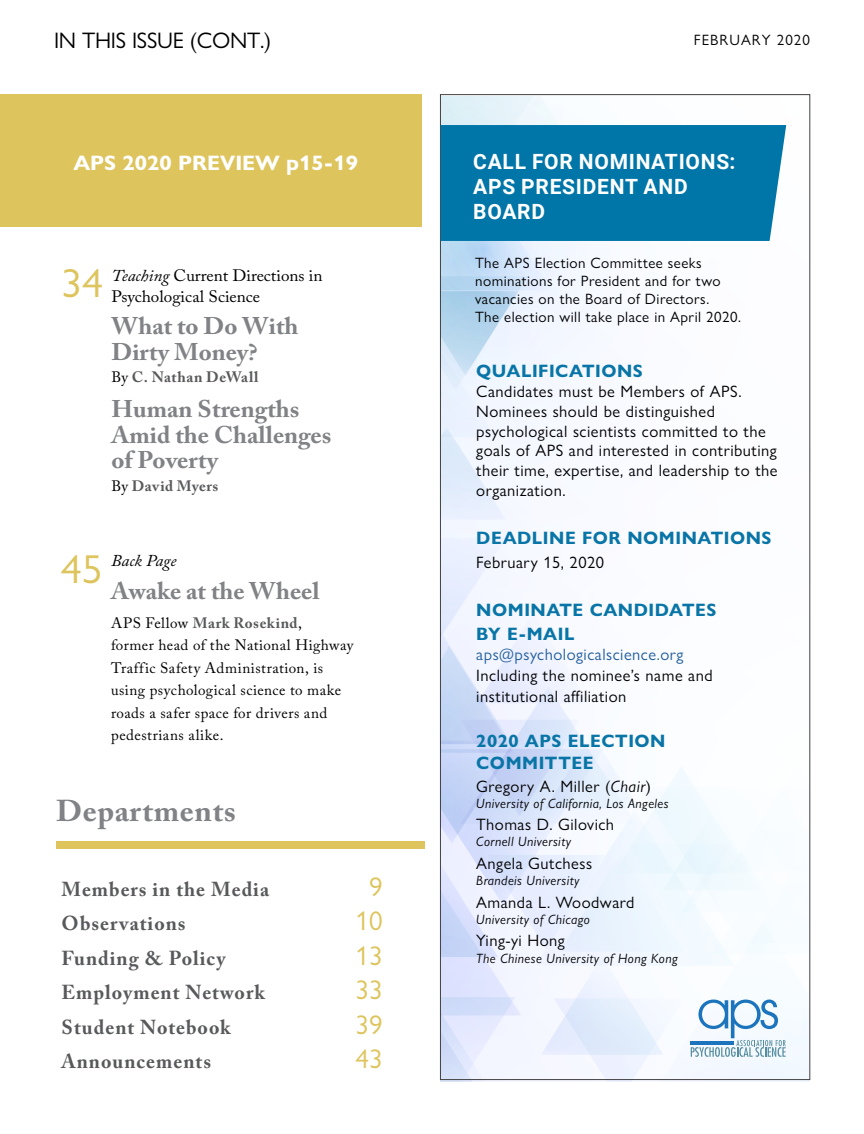
<style>
.page{position:relative;width:864px;height:1134px;background:#fff}
.page>*{position:absolute;margin:0;border:0;box-sizing:border-box;transform-origin:0 0}
.t1{font:40.5px "Gill Sans Nova";color:#ddc45c;scale:1.04 1}
.t2{font:700 30px "Adobe Caslon Pro";letter-spacing:.02em;color:#808285;scale:1.04 1}
.t3{font:27px "Gill Sans Nova";color:#ddc45c}
.t4{font:700 24px/25.7px "Adobe Caslon Pro";color:#808285;scale:1.04 1}
.t5{font:22.5px "Gill Sans Nova";letter-spacing:-.01em;color:#000}
.t6{font:700 21px/25.2px "Roboto";letter-spacing:.035em;color:#fff}
.t7{font:700 21px "Gill Sans Nova";color:#fff;scale:1.04 1}
.t8{font:700 20.1px "Adobe Caslon Pro";letter-spacing:.05em;color:#58595b}
.t9{font:700 18px/24px "Gill Sans Nova";letter-spacing:.03em;color:#0975a7}
.t10{font:16.5px/19.8px "Gill Sans Nova";letter-spacing:.03em;color:#000}
.t11{font:16.5px/21px "Adobe Caslon Pro";color:#000;scale:1.04 1}
.t12{font:16.5px "Gill Sans Nova";letter-spacing:.03em;color:#215e9e}
.t13{font:italic 16.5px "Adobe Caslon Pro";color:#000;scale:1.04 1}
.t14{font:15px/22.5px "Adobe Caslon Pro";letter-spacing:.03em;color:#000}
.t15{font:15px/18px "Gill Sans Nova";letter-spacing:.03em;color:#000}
.t16{font:700 15px "Adobe Caslon Pro";letter-spacing:.035em;color:#58595b}
.t17{font:15px "Gill Sans Nova";letter-spacing:.07em;color:#000}
.t18{font:italic 13.5px "Gill Sans Nova";letter-spacing:.03em;color:#000}
.s1{font-style:italic}
.s2{font-weight:400;color:#000}
.s3{font-weight:700;color:#58595b}
</style>
<div class="page">
<svg style="left:442px;top:125px;width:345px;height:413px"></svg>
<svg style="left:442px;top:96px;width:125px;height:436px"></svg>
<svg style="left:454px;top:441px;width:333px;height:97px"></svg>
<div style="left:56px;top:841px;width:368px;height:7px;background:#ddc45c"></div>
<div style="left:0;top:94px;width:422px;height:133px;background:#ddc45c"></div>
<div style="left:441px;top:125px;width:345px;height:116px;background:#0075a8"></div>
<svg style="left:441px;top:538px;width:369px;height:543px"></svg>
<h3 class="t5" style="left:54px;top:26px;width:219px">IN THIS ISSUE (CONT.)</h3>
<p class="t7" style="left:73px;top:150px;width:275px">APS 2020 PREVIEW p15-19</p>
<h1 class="t1" style="left:61px;top:259px;width:42px">34</h1>
<p class="t11" style="left:112px;top:265px;width:204px"><span class="s1">Teaching</span> Current Directions in<br>Psychological Science</p>
<h3 class="t4" style="left:112px;top:313px;width:181px">What to Do With<br>Dirty Money?</h3>
<p class="t16" style="left:112px;top:368px;width:149px"><span class="s2">By</span> C. Nathan DeWall</p>
<h3 class="t4" style="left:112px;top:396px;width:213px">Human Strengths<br>Amid the Challenges of Poverty</h3>
<p class="t16" style="left:112px;top:477px;width:108px"><span class="s2">By</span> David Myers</p>
<h1 class="t1" style="left:61px;top:544px;width:42px">45</h1>
<p class="t13" style="left:111px;top:551px;width:64px">Back Page</p>
<h3 class="t4" style="left:111px;top:578px;width:202px">Awake at the Wheel</h3>
<p class="t14" style="left:111px;top:611px;width:244px">APS Fellow <span class="s3">Mark Rosekind</span>,<br>former head of the National Highway<br>Traffic Safety Administration, is using psychological science to make roads a safer space for drivers and pedestrians alike.</p>
<h2 class="t2" style="left:56px;top:793px;width:174px">Departments</h2>
<p class="t8" style="left:61px;top:877px;width:209px">Members in the Media</p>
<h3 class="t3" style="left:369px;top:870px;width:15px">9</h3>
<p class="t8" style="left:61px;top:911px;width:126px">Observations</p>
<h3 class="t3" style="left:356px;top:904px;width:28px">10</h3>
<p class="t8" style="left:61px;top:946px;width:166px">Funding &amp; Policy</p>
<h3 class="t3" style="left:356px;top:939px;width:28px">13</h3>
<p class="t8" style="left:61px;top:980px;width:205px">Employment Network</p>
<h3 class="t3" style="left:356px;top:973px;width:28px">33</h3>
<p class="t8" style="left:61px;top:1015px;width:171px">Student Notebook</p>
<h3 class="t3" style="left:356px;top:1008px;width:28px">39</h3>
<p class="t8" style="left:61px;top:1049px;width:151px">Announcements</p>
<h3 class="t3" style="left:356px;top:1042px;width:28px">43</h3>
<p class="t17" style="left:694px;top:31px;width:118px">FEBRUARY 2020</p>
<p class="t6" style="left:473px;top:148px;width:264px">CALL FOR NOMINATIONS:<br>APS PRESIDENT AND<br>BOARD</p>
<p class="t15" style="left:475px;top:254px;width:267px">The APS Election Committee seeks nominations for President and for two vacancies on the Board of Directors.<br>The election will take place in April 2020.</p>
<p class="t9" style="left:476px;top:359px;width:168px">QUALIFICATIONS</p>
<p class="t10" style="left:476px;top:381px;width:303px">Candidates must be Members of APS.<br>Nominees should be distinguished psychological scientists committed to the goals of APS and interested in contributing their time, expertise, and leadership to the organization.</p>
<p class="t9" style="left:476px;top:526px;width:297px">DEADLINE FOR NOMINATIONS</p>
<p class="t10" style="left:476px;top:552px;width:129px">February 15, 2020</p>
<p class="t9" style="left:476px;top:598px;width:242px">NOMINATE CANDIDATES<br>BY E-MAIL</p>
<p class="t12" style="left:476px;top:644px;width:209px">aps@psychologicalscience.org</p>
<p class="t10" style="left:476px;top:665px;width:238px;line-height:21px">Including the nominee’s name and institutional affiliation</p>
<p class="t9" style="left:476px;top:730px;width:191px;line-height:21.6px">2020 APS ELECTION<br>COMMITTEE</p>
<p class="t10" style="left:476px;top:776px;width:176px">Gregory A. Miller (<span class="s1">Chair</span>)</p>
<p class="t18" style="left:476px;top:795px;width:194px">University of California, Los Angeles</p>
<p class="t10" style="left:476px;top:815px;width:139px">Thomas D. Gilovich</p>
<p class="t18" style="left:476px;top:834px;width:96px">Cornell University</p>
<p class="t10" style="left:476px;top:853px;width:117px">Angela Gutchess</p>
<p class="t18" style="left:476px;top:872px;width:105px">Brandeis University</p>
<p class="t10" style="left:476px;top:892px;width:160px">Amanda L. Woodward</p>
<p class="t18" style="left:476px;top:911px;width:115px">University of Chicago</p>
<p class="t10" style="left:476px;top:931px;width:90px">Ying-yi Hong</p>
<p class="t18" style="left:476px;top:950px;width:203px">The Chinese University of Hong Kong</p>
</div>
